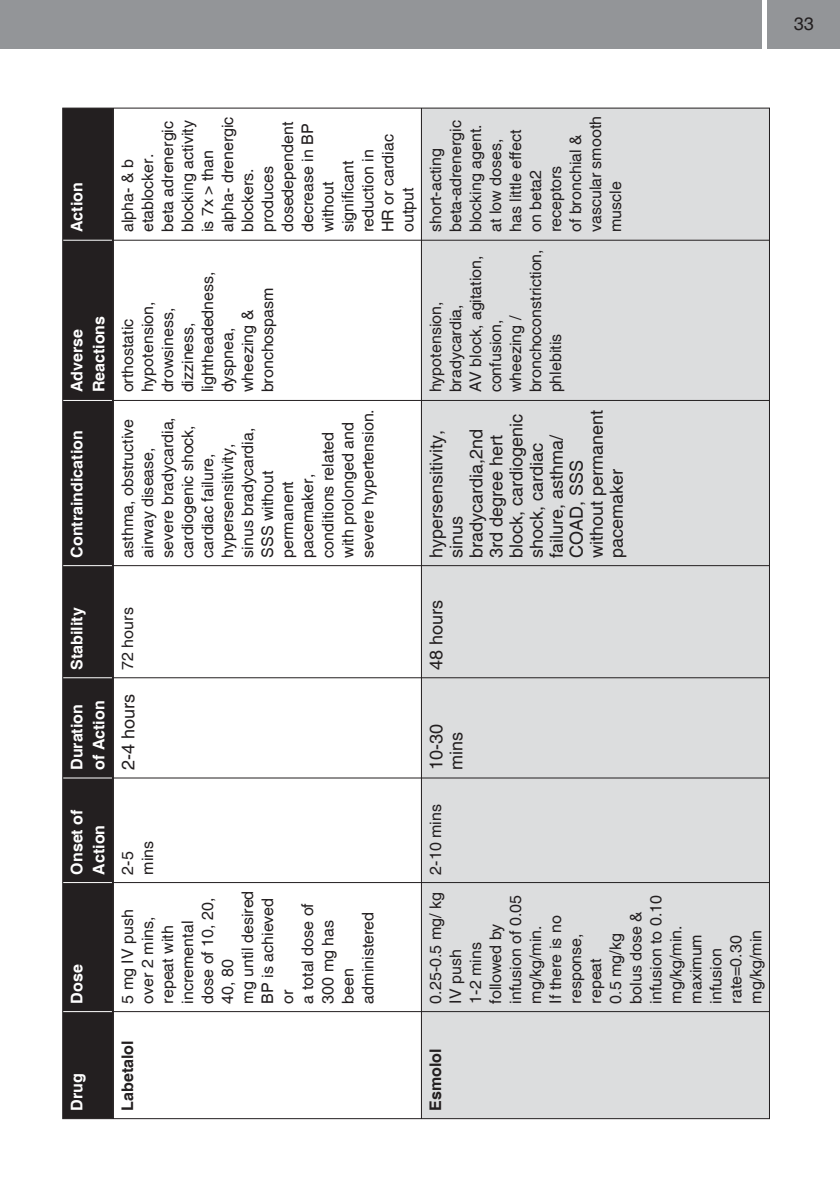
<style>
.page{position:relative;width:840px;height:1191px;background:#fff}
.page>*{position:absolute;margin:0;border:0;box-sizing:border-box;transform-origin:0 0}
.t1{font:18px/20px "Helvetica";color:#231f20}
.t2{font:16px/20px "Helvetica";color:#231f20}
.t3{font:700 16px/22px "Helvetica";color:#fff}
.t4{font:700 16px "Helvetica";color:#231f20}
</style>
<div class="page">
<div style="left:767px;top:0;width:72px;height:48px;background:#939598"></div>
<div style="left:0;top:0;width:760px;height:48px;background:#939598"></div>
<div style="left:63px;top:109px;width:49px;height:1009px;background:#231f20"></div>
<hr style="left:62px;top:1011px;width:1px;height:108px;background:#231f20">
<hr style="left:63px;top:1118px;width:49px;height:1px;background:#231f20">
<hr style="left:62px;top:108px;width:1px;height:903px;background:#231f20">
<hr style="left:63px;top:108px;width:49px;height:1px;background:#231f20">
<hr style="left:112px;top:240px;width:1px;height:879px;background:#231f20">
<hr style="left:112px;top:108px;width:1px;height:132px;background:#231f20">
<hr style="left:63px;top:1011px;width:49px;height:1px;background:#fff">
<hr style="left:63px;top:882px;width:49px;height:1px;background:#fff">
<hr style="left:63px;top:777px;width:49px;height:1px;background:#fff">
<hr style="left:63px;top:677px;width:49px;height:1px;background:#fff">
<hr style="left:63px;top:565px;width:49px;height:1px;background:#fff">
<hr style="left:63px;top:400px;width:49px;height:1px;background:#fff">
<hr style="left:63px;top:240px;width:49px;height:1px;background:#fff">
<div style="left:421px;top:109px;width:347px;height:1009px;background:#dcddde"></div>
<hr style="left:113px;top:1011px;width:1px;height:108px;background:#231f20">
<hr style="left:114px;top:1118px;width:306px;height:1px;background:#231f20">
<hr style="left:113px;top:882px;width:1px;height:129px;background:#231f20">
<hr style="left:114px;top:1011px;width:306px;height:1px;background:#231f20">
<hr style="left:113px;top:778px;width:1px;height:104px;background:#231f20">
<hr style="left:114px;top:882px;width:306px;height:1px;background:#231f20">
<hr style="left:113px;top:678px;width:1px;height:100px;background:#231f20">
<hr style="left:114px;top:777px;width:306px;height:1px;background:#231f20">
<hr style="left:113px;top:565px;width:1px;height:113px;background:#231f20">
<hr style="left:114px;top:677px;width:306px;height:1px;background:#231f20">
<hr style="left:113px;top:400px;width:1px;height:165px;background:#231f20">
<hr style="left:114px;top:565px;width:306px;height:1px;background:#231f20">
<hr style="left:113px;top:240px;width:1px;height:160px;background:#231f20">
<hr style="left:114px;top:400px;width:306px;height:1px;background:#231f20">
<hr style="left:113px;top:108px;width:1px;height:132px;background:#231f20">
<hr style="left:114px;top:240px;width:306px;height:1px;background:#231f20">
<hr style="left:114px;top:108px;width:306px;height:1px;background:#231f20">
<hr style="left:420px;top:1011px;width:1px;height:108px;background:#231f20">
<hr style="left:421px;top:1118px;width:347px;height:1px;background:#231f20">
<hr style="left:420px;top:882px;width:1px;height:129px;background:#231f20">
<hr style="left:421px;top:1011px;width:347px;height:1px;background:#231f20">
<hr style="left:420px;top:778px;width:1px;height:104px;background:#231f20">
<hr style="left:421px;top:882px;width:347px;height:1px;background:#231f20">
<hr style="left:420px;top:678px;width:1px;height:100px;background:#231f20">
<hr style="left:421px;top:777px;width:347px;height:1px;background:#231f20">
<hr style="left:420px;top:565px;width:1px;height:113px;background:#231f20">
<hr style="left:421px;top:677px;width:347px;height:1px;background:#231f20">
<hr style="left:420px;top:400px;width:1px;height:165px;background:#231f20">
<hr style="left:421px;top:565px;width:347px;height:1px;background:#231f20">
<hr style="left:420px;top:240px;width:1px;height:160px;background:#231f20">
<hr style="left:421px;top:400px;width:347px;height:1px;background:#231f20">
<hr style="left:420px;top:108px;width:1px;height:132px;background:#231f20">
<hr style="left:421px;top:240px;width:347px;height:1px;background:#231f20">
<hr style="left:421px;top:108px;width:347px;height:1px;background:#231f20">
<hr style="left:768px;top:240px;width:1px;height:879px;background:#231f20">
<hr style="left:768px;top:108px;width:1px;height:132px;background:#231f20">
<p class="t1" style="left:793px;top:13px;width:22px">33</p>
<p class="t3" style="left:66px;top:232px;width:51px;rotate:-90deg">Action</p>
<p class="t3" style="left:66px;top:392px;width:78px;rotate:-90deg">Adverse<br>Reactions</p>
<p class="t3" style="left:66px;top:557px;width:129px;rotate:-90deg">Contraindication</p>
<p class="t2" style="left:117px;top:232px;width:117px;rotate:-90deg">alpha- &amp; b etablocker.<br>beta adrenergic blocking activity is 7x &gt; than alpha- drenergic blockers. produces dosedependent decrease in BP without significant reduction in<br>HR or cardiac output</p>
<p class="t2" style="left:117px;top:392px;width:122px;rotate:-90deg">orthostatic hypotension, drowsiness, dizziness, lightheadedness, dyspnea, wheezing &amp; bronchospasm</p>
<p class="t2" style="left:117px;top:557px;width:150px;rotate:-90deg">asthma, obstructive airway disease, severe bradycardia, cardiogenic shock, cardiac failure, hypersensitivity, sinus bradycardia,<br>SSS without permanent pacemaker, conditions related with prolonged and severe hypertension.</p>
<p class="t2" style="left:425px;top:232px;width:118px;rotate:-90deg">short-acting beta-adrenergic blocking agent. at low doses, has little effect on beta2 receptors<br>of bronchial &amp; vascular smooth muscle</p>
<p class="t2" style="left:425px;top:392px;width:145px;rotate:-90deg">hypotension, bradycardia,<br>AV block, agitation, confusion, wheezing / bronchoconstriction, phlebitis</p>
<p class="t1" style="left:426px;top:557px;width:150px;rotate:-90deg">hypersensitivity, sinus bradycardia,2nd<br>3rd degree hert block, cardiogenic shock, cardiac failure, asthma/<br>COAD, SSS without permanent pacemaker</p>
<p class="t3" style="left:66px;top:670px;width:64px;rotate:-90deg">Stability</p>
<p class="t3" style="left:66px;top:770px;width:71px;rotate:-90deg">Duration of Action</p>
<p class="t3" style="left:66px;top:874px;width:66px;rotate:-90deg">Onset of<br>Action</p>
<p class="t3" style="left:66px;top:1003px;width:41px;rotate:-90deg">Dose</p>
<p class="t3" style="left:66px;top:1110px;width:39px;rotate:-90deg">Drug</p>
<p class="t2" style="left:117px;top:670px;width:64px;rotate:-90deg">72 hours</p>
<p class="t1" style="left:118px;top:770px;width:78px;rotate:-90deg">2-4 hours</p>
<p class="t2" style="left:117px;top:874px;width:35px;rotate:-90deg">2-5 mins</p>
<p class="t2" style="left:117px;top:1003px;width:114px;rotate:-90deg">5 mg IV push over 2 mins, repeat with incremental dose of 10, 20,<br>40, 80<br>mg until desired<br>BP is achieved or<br>a total dose of<br>300 mg has been administered</p>
<p class="t4" style="left:118px;top:1110px;width:72px;rotate:-90deg">Labetalol</p>
<p class="t1" style="left:426px;top:670px;width:72px;rotate:-90deg">48 hours</p>
<p class="t1" style="left:426px;top:770px;width:48px;rotate:-90deg">10-30 mins</p>
<p class="t2" style="left:425px;top:874px;width:72px;rotate:-90deg">2-10 mins</p>
<p class="t2" style="left:425px;top:1003px;width:113px;rotate:-90deg">0.25-0.5 mg/ kg<br>IV push<br>1-2 mins followed by infusion of 0.05 mg/kg/min.<br>If there is no response, repeat<br>0.5 mg/kg bolus dose &amp; infusion to 0.10 mg/kg/min. maximum infusion rate=0.30 mg/kg/min</p>
<p class="t4" style="left:426px;top:1110px;width:64px;rotate:-90deg">Esmolol</p>
</div>
